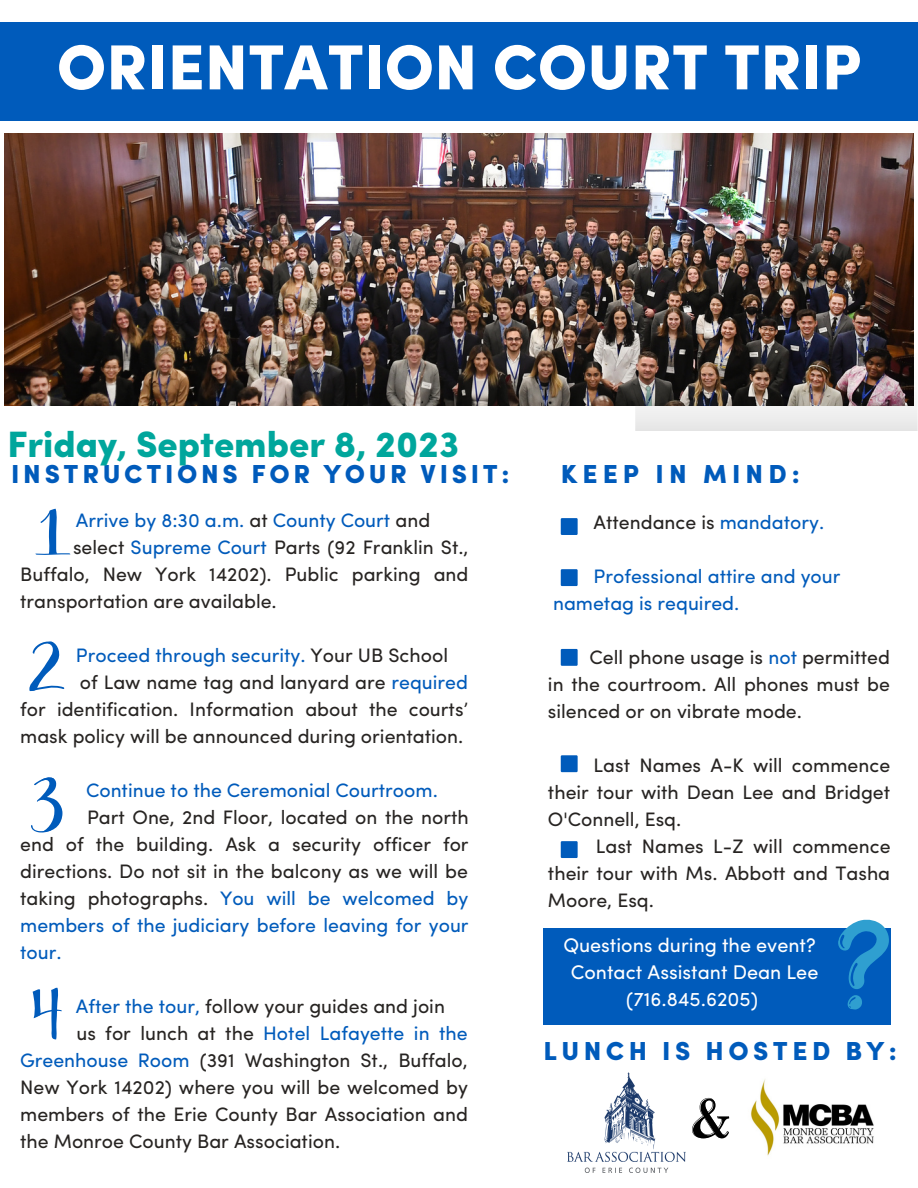
<style>
.page{position:relative;width:918px;height:1188px;background:#fff}
.page>*{position:absolute;margin:0;border:0;box-sizing:border-box;transform-origin:0 0}
.t1{font:900 63.75px "Sofia Pro";color:#fff}
.t2{font:900 36.75px "Sofia Pro";color:#00a69c}
.t3{font:900 26.1px "Sofia Pro";letter-spacing:.14em;color:#005bbb}
.t4{font:900 26.1px "Sofia Pro";letter-spacing:.17em;color:#005bbb}
.t5{font:900 26.1px "Sofia Pro";letter-spacing:.195em;color:#005bbb}
.t6{font:19.8px/27px "Sofia Pro";color:#fff;text-align:center}
.t7{font:19.5px/27px "Sofia Pro";color:#272422;text-align:justify}
.t8{font:19.5px "Sofia Pro";color:#005bbb}
.s1{color:#272422}
.s2{color:#005bbb}
</style>
<div class="page">
<div style="left:544px;top:929px;width:347px;height:96px;background:#005bbb"></div>
<svg style="left:832px;top:919px;width:59px;height:91px"></svg>
<svg style="left:35px;top:509px;width:35px;height:46px"></svg>
<svg style="left:29px;top:642px;width:35px;height:49px"></svg>
<svg style="left:31px;top:777px;width:31px;height:56px"></svg>
<svg style="left:33px;top:988px;width:29px;height:51px"></svg>
<div style="left:0;top:22px;width:918px;height:99px;background:#005bbb"></div>
<img style="left:750px;top:1079px;width:124px;height:77px">
<div style="left:561px;top:518px;width:17px;height:17px;background:#005bbb"></div>
<div style="left:561px;top:569px;width:17px;height:17px;background:#005bbb"></div>
<div style="left:561px;top:649px;width:17px;height:17px;background:#005bbb"></div>
<div style="left:561px;top:841px;width:17px;height:17px;background:#005bbb"></div>
<div style="left:561px;top:755px;width:17px;height:17px;background:#005bbb"></div>
<img style="left:568px;top:1072px;width:118px;height:100px">
<svg style="left:692px;top:1098px;width:37px;height:40px"></svg>
<div style="left:635px;top:353px;width:283px;height:78px;background:#ededed"></div>
<img style="left:5px;top:134px;width:909px;height:272px">
<p class="t1" style="left:57px;top:42px;width:806px">ORIENTATION COURT TRIP</p>
<p class="t2" style="left:8px;top:429px;width:453px">Friday, September 8, 2023</p>
<p class="t3" style="left:11px;top:464px;width:500px">INSTRUCTIONS FOR YOUR VISIT:</p>
<p class="t8" style="left:76px;top:512px;width:356px">Arrive by 8:30 a.m. <span class="s1">at</span> County Court <span class="s1">and</span></p>
<p class="t7" style="left:20px;top:535px;width:450px;text-indent:53px">select <span class="s2">Supreme Court</span> Parts (92 Franklin St., Buffalo, New York 14202). Public parking and transportation are available.</p>
<p class="t8" style="left:76px;top:647px;width:374px">Proceed through security. <span class="s1">Your UB School</span></p>
<p class="t7" style="left:20px;top:670px;width:450px;text-indent:60px">of Law name tag and lanyard are <span class="s2">required </span>for identification. Information about the courts’ mask policy will be announced during orientation.</p>
<p class="t8" style="left:86px;top:782px;width:353px">Continue to the Ceremonial Courtroom.</p>
<p class="t7" style="left:20px;top:805px;width:450px;text-indent:67px">Part One, 2nd Floor, located on the north end of the building. Ask a security officer for directions. Do not sit in the balcony as we will be taking photographs. <span class="s2">You will be welcomed by members of the judiciary before leaving for your tour.</span></p>
<p class="t7" style="left:76px;top:994px;width:371px"><span class="s2">After the tour,</span> follow your guides and join</p>
<p class="t7" style="left:20px;top:1021px;width:449px;text-indent:56px">us for lunch at the <span class="s2">Hotel Lafayette in the Greenhouse Room</span> (391 Washington St., Buffalo, New York 14202) where you will be welcomed by members of the Erie County Bar Association and the Monroe County Bar Association.</p>
<p class="t5" style="left:561px;top:464px;width:241px">KEEP IN MIND:</p>
<p class="t7" style="left:594px;top:511px;width:232px">Attendance is <span class="s2">mandatory.</span></p>
<p class="t8" style="left:594px;top:569px;width:248px">Professional attire and your</p>
<p class="t8" style="left:553px;top:596px;width:188px">nametag is required.</p>
<p class="t7" style="left:548px;top:646px;width:344px;text-indent:42px">Cell phone usage is <span class="s2">not</span> permitted in the courtroom. All phones must be silenced or on vibrate mode.</p>
<p class="t7" style="left:548px;top:754px;width:344px;text-indent:46px">Last Names A-K will commence their tour with Dean Lee and Bridget O'Connell, Esq.</p>
<p class="t7" style="left:548px;top:835px;width:344px;text-indent:48px">Last Names L-Z will commence their tour with Ms. Abbott and Tasha Moore, Esq.</p>
<p class="t6" style="left:563px;top:933px;width:254px">Questions during the event?</p>
<p class="t6" style="left:571px;top:960px;width:249px">Contact Assistant Dean Lee (716.845.6205)</p>
<p class="t4" style="left:544px;top:1040px;width:355px">LUNCH IS HOSTED BY:</p>
</div>
